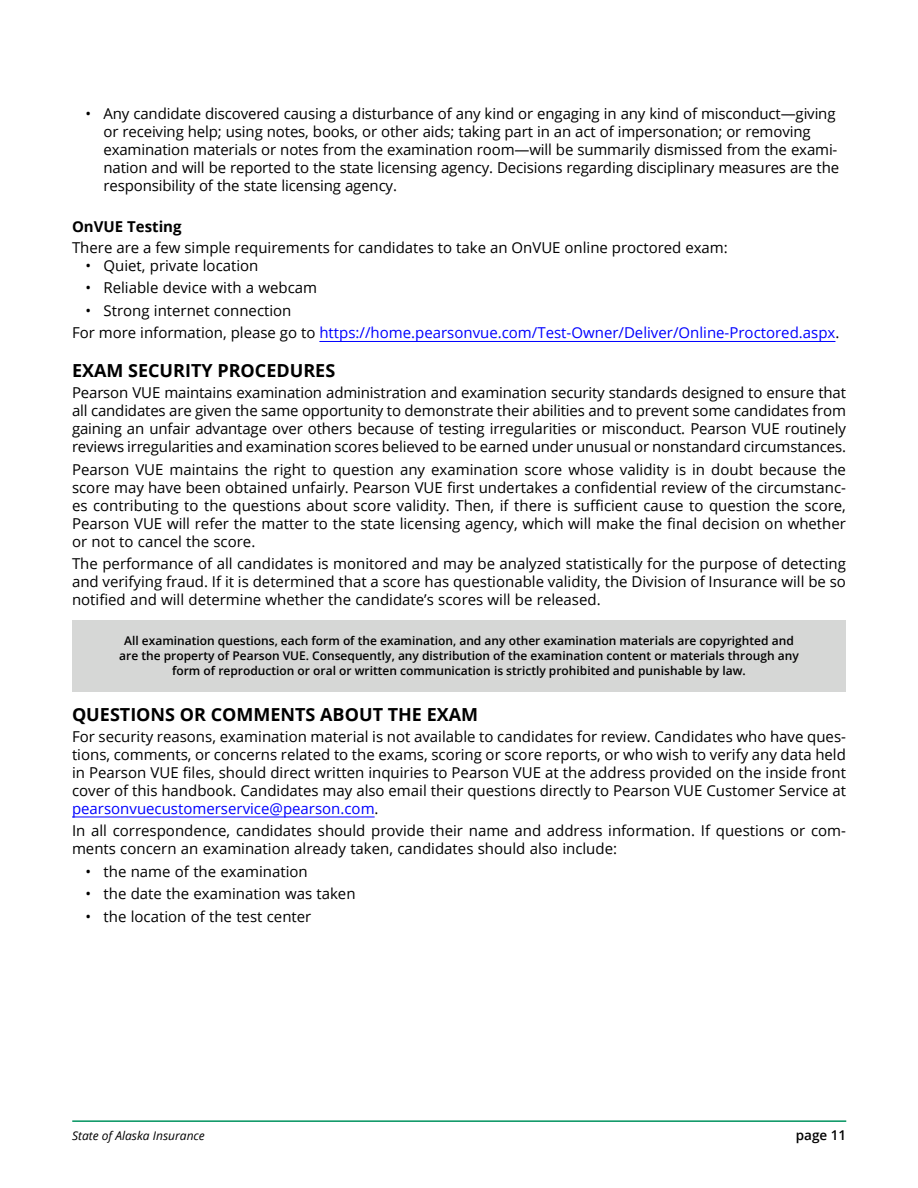
<style>
.page{position:relative;width:918px;height:1188px;background:#fff}
.page>*{position:absolute;margin:0;border:0;box-sizing:border-box;transform-origin:0 0}
.A_Head{font:700 18px "Open Sans";color:#000}
.Text{font:15px/18px "Open Sans";color:#000;text-align:justify}
.Bullets{font:15px/18px "Open Sans";letter-spacing:-.01em;color:#000}
.Text_before_list{font:15px "Open Sans";color:#00f}
.Text_before_list-2{font:15px "Open Sans";color:#000}
.B_Head{font:700 15px "Open Sans";color:#000}
.t1{font:600 13.5px "Open Sans";color:#000}
.Notes{font:600 12px/15px "Open Sans";color:#000;text-align:center}
.t2{font:italic 12px "Open Sans";color:#000}
.s1{color:#000}
.s2{color:#00f}
</style>
<div class="page">
<hr style="left:72px;top:1120px;width:774px;height:2px;background:#00935f">
<hr style="left:319px;top:341px;width:516px;height:1px;background:#00f">
<hr style="left:72px;top:817px;width:303px;height:1px;background:#00f">
<div style="left:72px;top:620px;width:774px;height:72px;background:#d6d7d6"></div>
<p class="Bullets" style="left:104px;top:105px;width:737px;text-indent:-18px">• Any candidate discovered causing a disturbance of any kind or engaging in any kind of misconduct—giving or receiving help; using notes, books, or other aids; taking part in an act of impersonation; or removing examination materials or notes from the examination room—will be summarily dismissed from the exami&shy;nation and will be reported to the state licensing agency. Decisions regarding disciplinary measures are the responsibility of the state licensing agency.</p>
<p class="B_Head" style="left:72px;top:216px;width:111px">OnVUE Testing</p>
<p class="Text_before_list-2" style="left:72px;top:237px;width:657px">There are a few simple requirements for candidates to take an OnVUE online proctored exam:</p>
<p class="Bullets" style="left:86px;top:256px;width:175px">• Quiet, private location</p>
<p class="Bullets" style="left:86px;top:279px;width:233px">• Reliable device with a webcam</p>
<p class="Bullets" style="left:86px;top:301px;width:208px">• Strong internet connection</p>
<p class="Text_before_list" style="left:72px;top:323px;width:769px"><span class="s1">For more information, please go to</span> https://home.pearsonvue.com/Test-Owner/Deliver/Online-Proctored.aspx<span class="s1">.</span></p>
<p class="A_Head" style="left:72px;top:358px;width:265px">EXAM SECURITY PROCEDURES</p>
<p class="Text" style="left:72px;top:384px;width:776px">Pearson VUE maintains examination administration and examination security standards designed to ensure that all candidates are given the same opportunity to demonstrate their abilities and to prevent some candidates from gaining an unfair advantage over others because of testing irregularities or misconduct. Pearson VUE routinely reviews irregularities and examination scores believed to be earned under unusual or nonstandard circumstances.</p>
<p class="Text" style="left:72px;top:460px;width:776px">Pearson VUE maintains the right to question any examination score whose validity is in doubt because the score may have been obtained unfairly. Pearson VUE first undertakes a confidential review of the circumstanc&shy;es contributing to the questions about score validity. Then, if there is sufficient cause to question the score, Pearson VUE will refer the matter to the state licensing agency, which will make the final decision on whether or not to cancel the score.</p>
<p class="Text" style="left:72px;top:555px;width:776px">The performance of all candidates is monitored and may be analyzed statistically for the purpose of detecting and verifying fraud. If it is determined that a score has questionable validity, the Division of Insurance will be so notified and will determine whether the candidate’s scores will be released.</p>
<p class="Notes" style="left:119px;top:633px;width:681px">All examination questions, each form of the examination, and any other examination materials are copyrighted and are the property of Pearson VUE. Consequently, any distribution of the examination content or materials through any form of reproduction or oral or written communication is strictly prohibited and punishable by law.</p>
<p class="A_Head" style="left:72px;top:702px;width:408px">QUESTIONS OR COMMENTS ABOUT THE EXAM</p>
<p class="Text" style="left:72px;top:727px;width:776px">For security reasons, examination material is not available to candidates for review. Candidates who have ques&shy;tions, comments, or concerns related to the exams, scoring or score reports, or who wish to verify any data held in Pearson VUE files, should direct written inquiries to Pearson VUE at the address provided on the inside front cover of this handbook. Candidates may also email their questions directly to Pearson VUE Customer Service at <span class="s2">pearsonvuecustomerservice@pearson.com</span>.</p>
<p class="Text" style="left:72px;top:822px;width:776px">In all correspondence, candidates should provide their name and address information. If questions or com&shy;ments concern an examination already taken, candidates should also include:</p>
<p class="Bullets" style="left:86px;top:862px;width:224px">• the name of the examination</p>
<p class="Bullets" style="left:86px;top:885px;width:272px">• the date the examination was taken</p>
<p class="Bullets" style="left:86px;top:907px;width:227px">• the location of the test center</p>
<p class="t2" style="left:72px;top:1127px;width:134px">State of Alaska Insurance</p>
<p class="t1" style="left:796px;top:1126px;width:52px">page 11</p>
</div>
